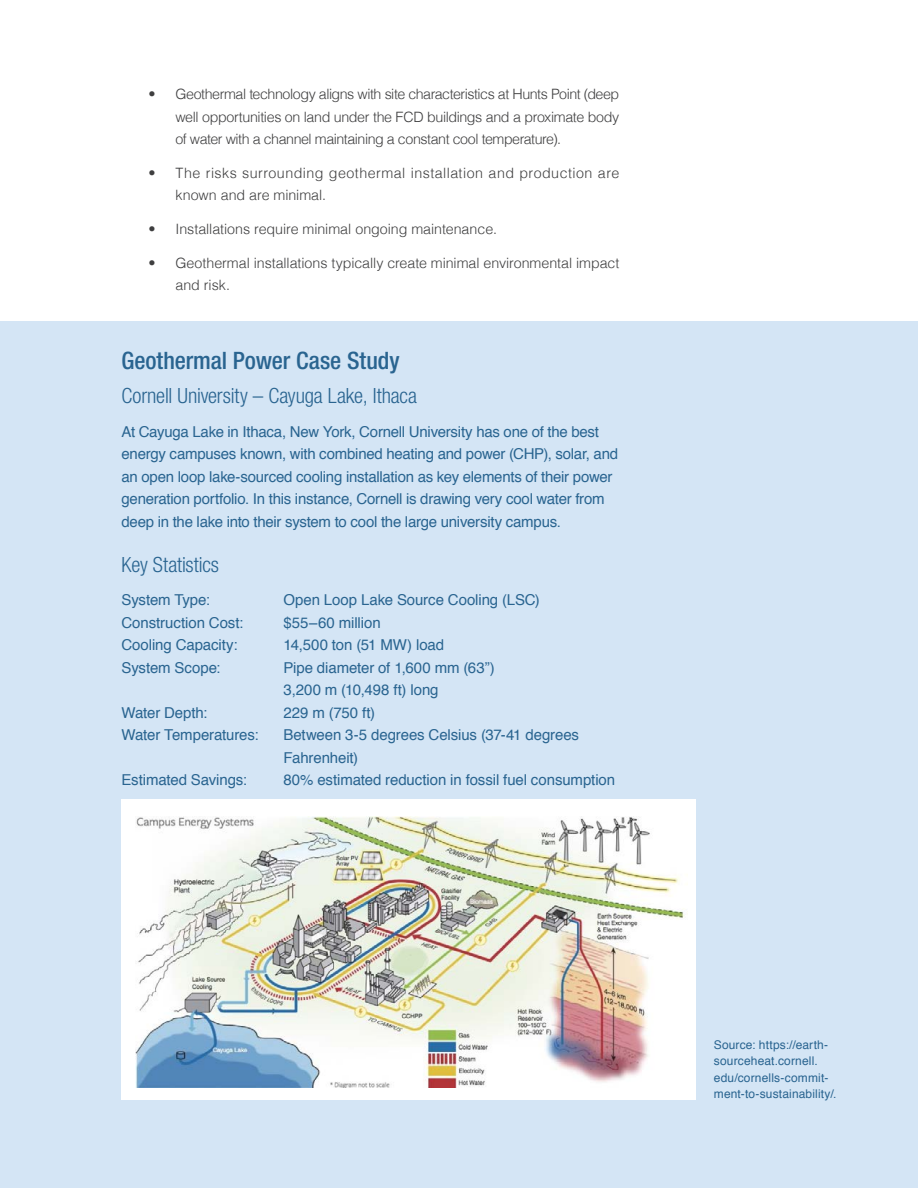
<style>
.page{position:relative;width:918px;height:1188px;background:#fff}
.page>*{position:absolute;margin:0;border:0;box-sizing:border-box;transform-origin:0 0}
.t1{font:500 condensed 24px "Helvetica Neue LT Com";color:#296490}
.t2{font:300 condensed 21px "Helvetica Neue LT Com";letter-spacing:-.005em;color:#296490}
.t3{font:15px/22.5px "Helvetica";letter-spacing:-.015em;color:#296490}
.t4{font:300 14.25px/22.5px "Helvetica";letter-spacing:-.005em;color:#3e3e3f;text-align:justify}
.t5{font:300 14.25px/22.5px "Helvetica";letter-spacing:.03em;color:#3e3e3f}
.Table_P{font:12px/16.5px "Helvetica";letter-spacing:.015em;color:#296490}
</style>
<div class="page">
<div style="left:0;top:322px;width:918px;height:866px;background:#d4e5f5"></div>
<div style="left:122px;top:799px;width:574px;height:301px;background:#fff"></div>
<img style="left:135px;top:816px;width:550px;height:271px">
<p class="t4" style="left:176px;top:82px;width:445px;text-indent:-27px">• Geothermal technology aligns with site characteristics at Hunts Point (deep well opportunities on land under the FCD buildings and a proximate body of water with a channel maintaining a constant cool temperature).</p>
<p class="t5" style="left:176px;top:160px;width:445px;text-indent:-27px">• The risks surrounding geothermal installation and production are known and are minimal.</p>
<p class="t4" style="left:148px;top:217px;width:350px">• Installations require minimal ongoing maintenance.</p>
<p class="t4" style="left:176px;top:250px;width:445px;text-indent:-27px">• Geothermal installations typically create minimal environmental impact and risk.</p>
<p class="t1" style="left:122px;top:346px;width:280px">Geothermal Power Case Study</p>
<p class="t2" style="left:122px;top:383px;width:297px">Cornell University – Cayuga Lake, Ithaca</p>
<p class="t3" style="left:122px;top:420px;width:498px">At Cayuga Lake in Ithaca, New York, Cornell University has one of the best energy campuses known, with combined heating and power (CHP), solar, and an open loop lake-sourced cooling installation as key elements of their power generation portfolio. In this instance, Cornell is drawing very cool water from deep in the lake into their system to cool the large university campus.</p>
<p class="t2" style="left:122px;top:552px;width:99px">Key Statistics</p>
<p class="t3" style="left:122px;top:589px;width:90px">System Type:</p>
<p class="t3" style="left:284px;top:589px;width:258px">Open Loop Lake Source Cooling (LSC)</p>
<p class="t3" style="left:122px;top:612px;width:123px">Construction Cost:</p>
<p class="t3" style="left:284px;top:612px;width:99px">$55–60 million</p>
<p class="t3" style="left:122px;top:634px;width:118px">Cooling Capacity:</p>
<p class="t3" style="left:284px;top:634px;width:162px">14,500 ton (51 MW) load</p>
<p class="t3" style="left:122px;top:657px;width:100px">System Scope:</p>
<p class="t3" style="left:284px;top:657px;width:213px">Pipe diameter of 1,600 mm (63”)</p>
<p class="t3" style="left:284px;top:679px;width:157px">3,200 m (10,498 ft) long</p>
<p class="t3" style="left:122px;top:702px;width:87px">Water Depth:</p>
<p class="t3" style="left:284px;top:702px;width:93px">229 m (750 ft)</p>
<p class="t3" style="left:122px;top:724px;width:139px">Water Temperatures:</p>
<p class="t3" style="left:284px;top:724px;width:297px">Between 3-5 degrees Celsius (37-41 degrees<br>Fahrenheit)</p>
<p class="t3" style="left:122px;top:769px;width:127px">Estimated Savings:</p>
<p class="t3" style="left:284px;top:769px;width:333px">80% estimated reduction in fossil fuel consumption</p>
<p class="Table_P" style="left:714px;top:1036px;width:124px">Source: https://earth&shy;sourceheat.cornell. edu/cornells-commit&shy;ment-to-sustainability/.</p>
</div>
